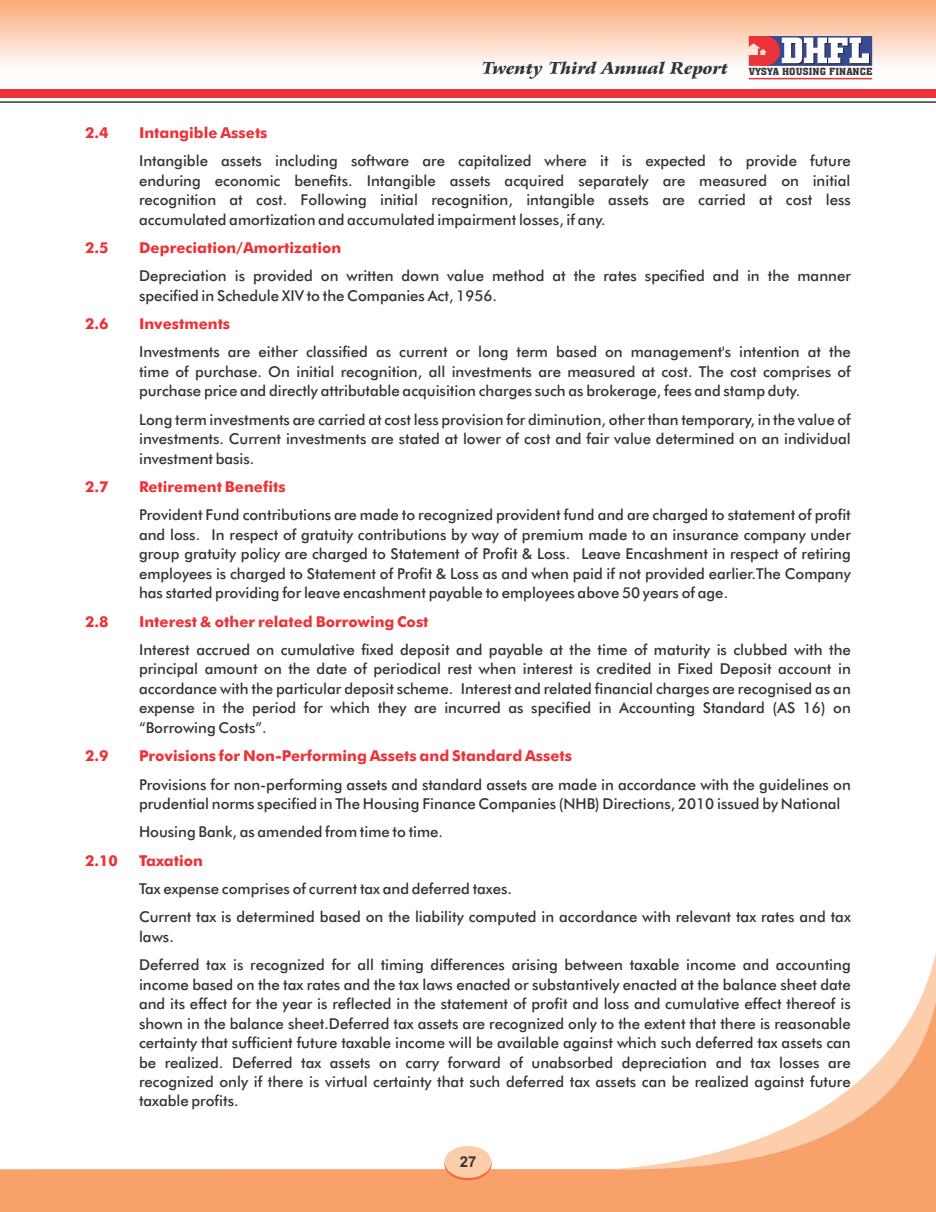
<style>
.page{position:relative;width:936px;height:1212px;background:#fff}
.page>*{position:absolute;margin:0;border:0;box-sizing:border-box;transform-origin:0 0}
.t1{font:italic 900 16.5px "Arrus BT";color:#373435}
.t2{font:500 15px/19.5px "Futura BT";color:#373435;text-align:justify}
.t3{font:700 15px "Futura BT";color:#ed3237}
.t4{font:700 15px "Arial";color:#373435}
.t5{font:9.6px "Aachen BT";color:#373435;scale:1.09 1}
</style>
<div class="page">
<div style="left:0;top:0;width:935px;height:81px;background:linear-gradient(to bottom,#f9ab77,#fff)"></div>
<svg style="left:0;top:1146px;width:935px;height:66px;fill:#f8a16b"></svg>
<svg style="left:612px;top:958px;width:323px;height:213px"></svg>
<svg style="left:444px;top:1148px;width:47px;height:32px"></svg>
<div style="left:444px;top:1146px;width:47px;height:32px;background:#fccdab;border-radius:50%"></div>
<div style="left:0;top:90px;width:935px;height:8px;background:#ed3237"></div>
<hr style="left:0;top:101px;width:935px;height:2px;background:#373435">
<hr style="left:748px;top:78px;width:124px;height:1px;background:#ed3237">
<svg style="left:748px;top:36px;width:124px;height:30px"></svg>
<p class="t1" style="left:482px;top:61px;width:248px">Twenty Third Annual Report</p>
<p class="t5" style="left:748px;top:68px;width:115px">VYSYA HOUSING FINANCE</p>
<p class="t3" style="left:85px;top:126px;width:25px">2.4</p>
<p class="t3" style="left:139px;top:126px;width:130px">Intangible Assets</p>
<p class="t2" style="left:139px;top:152px;width:713px">Intangible assets including software are capitalized where it is expected to provide future enduring economic benefits. Intangible assets acquired separately are measured on initial recognition at cost. Following initial recognition, intangible assets are carried at cost less accumulated amortization and accumulated impairment losses, if any.</p>
<p class="t3" style="left:85px;top:241px;width:25px">2.5</p>
<p class="t3" style="left:139px;top:241px;width:204px">Depreciation/Amortization</p>
<p class="t2" style="left:139px;top:268px;width:713px">Depreciation is provided on written down value method at the rates specified and in the manner specified in Schedule XIV to the Companies Act, 1956.</p>
<p class="t3" style="left:85px;top:318px;width:25px">2.6</p>
<p class="t3" style="left:139px;top:318px;width:93px">Investments</p>
<p class="t2" style="left:139px;top:344px;width:713px">Investments are either classified as current or long term based on management's intention at the time of purchase. On initial recognition, all investments are measured at cost. The cost comprises of purchase price and directly attributable acquisition charges such as brokerage, fees and stamp duty.</p>
<p class="t2" style="left:139px;top:411px;width:713px">Long term investments are carried at cost less provision for diminution, other than temporary, in the value of investments. Current investments are stated at lower of cost and fair value determined on an individual investment basis.</p>
<p class="t3" style="left:85px;top:480px;width:25px">2.7</p>
<p class="t3" style="left:139px;top:480px;width:148px">Retirement Benefits</p>
<p class="t2" style="left:139px;top:507px;width:713px">Provident Fund contributions are made to recognized provident fund and are charged to statement of profit and loss. In respect of gratuity contributions by way of premium made to an insurance company under group gratuity policy are charged to Statement of Profit &amp; Loss. Leave Encashment in respect of retiring employees is charged to Statement of Profit &amp; Loss as and when paid if not provided earlier.The Company has started providing for leave encashment payable to employees above 50 years of age.</p>
<p class="t3" style="left:85px;top:615px;width:25px">2.8</p>
<p class="t3" style="left:139px;top:615px;width:291px">Interest &amp; other related Borrowing Cost</p>
<p class="t2" style="left:139px;top:641px;width:713px">Interest accrued on cumulative fixed deposit and payable at the time of maturity is clubbed with the principal amount on the date of periodical rest when interest is credited in Fixed Deposit account in accordance with the particular deposit scheme. Interest and related financial charges are recognised as an expense in the period for which they are incurred as specified in Accounting Standard (AS 16) on “Borrowing Costs”.</p>
<p class="t3" style="left:85px;top:750px;width:25px">2.9</p>
<p class="t3" style="left:139px;top:750px;width:434px">Provisions for Non-Performing Assets and Standard Assets</p>
<p class="t2" style="left:139px;top:776px;width:713px">Provisions for non-performing assets and standard assets are made in accordance with the guidelines on prudential norms specified in The Housing Finance Companies (NHB) Directions, 2010 issued by National</p>
<p class="t2" style="left:139px;top:824px;width:305px">Housing Bank, as amended from time to time.</p>
<p class="t3" style="left:85px;top:854px;width:34px">2.10</p>
<p class="t3" style="left:139px;top:854px;width:65px">Taxation</p>
<p class="t2" style="left:139px;top:876px;width:713px;line-height:28.3px">Tax expense comprises of current tax and deferred taxes.<br>Current tax is determined based on the liability computed in accordance with relevant tax rates and tax</p>
<p class="t2" style="left:139px;top:924px;width:713px;line-height:28.3px">laws.<br>Deferred tax is recognized for all timing differences arising between taxable income and accounting</p>
<p class="t2" style="left:139px;top:976px;width:713px">income based on the tax rates and the tax laws enacted or substantively enacted at the balance sheet date and its effect for the year is reflected in the statement of profit and loss and cumulative effect thereof is shown in the balance sheet.Deferred tax assets are recognized only to the extent that there is reasonable certainty that sufficient future taxable income will be available against which such deferred tax assets can be realized. Deferred tax assets on carry forward of unabsorbed depreciation and tax losses are recognized only if there is virtual certainty that such deferred tax assets can be realized against future taxable profits.</p>
<p class="t4" style="left:460px;top:1156px;width:18px">2 71</p>
</div>
